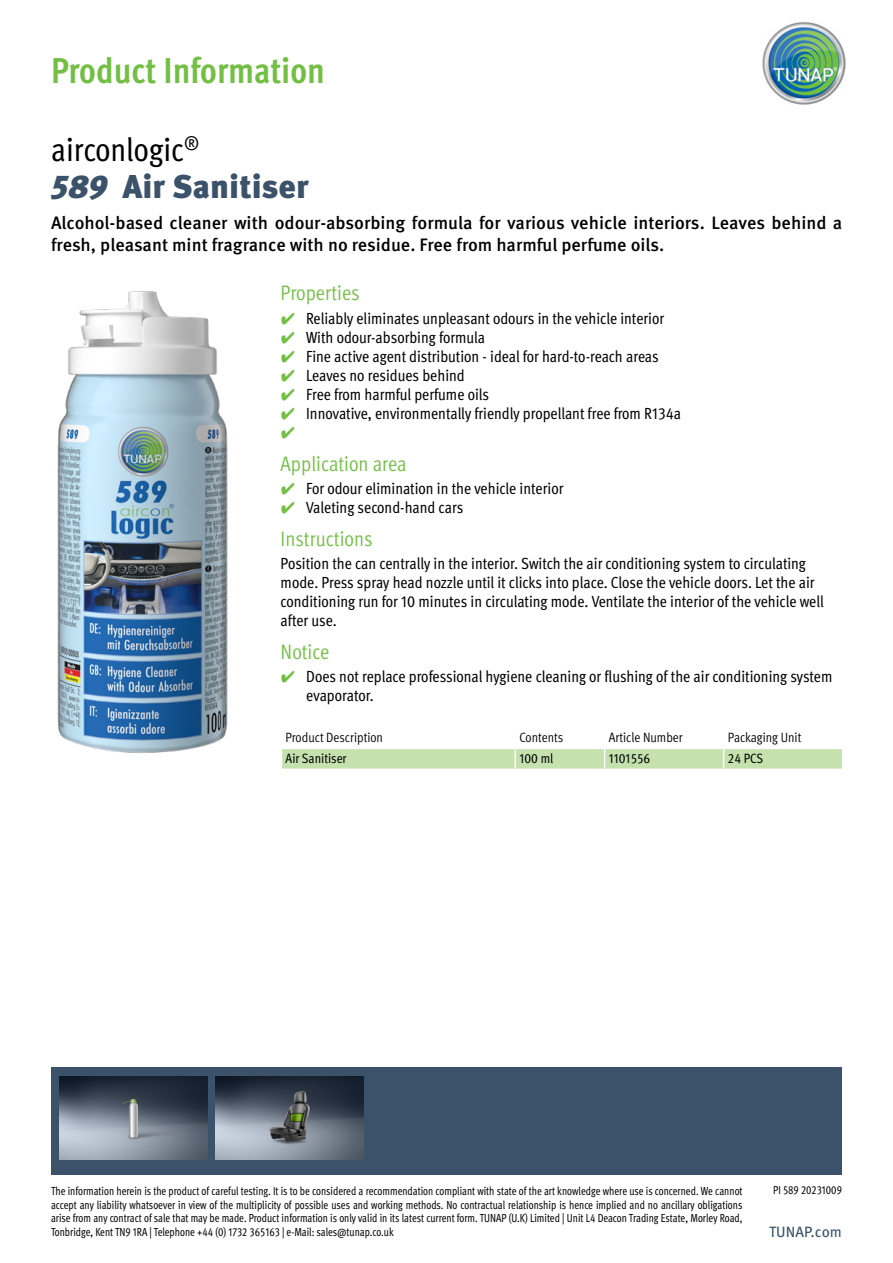
<style>
.page{position:relative;width:893px;height:1263px;background:#fff}
.page>*{position:absolute;margin:0;border:0;box-sizing:border-box;transform-origin:0 0}
.t1{font:700 condensed 36px "Meta Pro";color:#72bf44}
.t2{font:900 33px "Meta Pro";color:#3b526a}
.t3{font:condensed 33px "Meta Pro";color:#000}
.t4{font:condensed 21px "Meta Pro";color:#72bf44}
.t5{font:500 18px/21.6px "Meta Pro";color:#000}
.t6{font:condensed 16.2px/19px "Meta Pro";color:#000}
.t7{font:16.2px "Wuerth Global";color:#72bf44}
.t8{font:15px "Meta Pro";color:#3b526a}
.t9{font:condensed 13.5px "Meta Pro";color:#000}
.t10{font:condensed 13.5px "Meta Pro";color:#000}
.t11{font:condensed 11.7px/13.5px "Meta Pro";color:#000;text-align:justify;scale:.92 1}
.s1{font-style:italic}
.s2{font-family:"Wuerth Global";font-stretch:normal;color:#72bf44}
</style>
<div class="page">
<img style="left:762px;top:21px;width:84px;height:84px">
<div style="left:51px;top:1068px;width:790px;height:107px;background:#3b526a"></div>
<img style="left:59px;top:1076px;width:148px;height:83px">
<img style="left:216px;top:1076px;width:148px;height:83px">
<img style="left:57px;top:291px;width:171px;height:462px">
<svg style="left:281px;top:748px;width:562px;height:21px;background:#c9e3b4"></svg>
<h1 class="t1" style="left:51px;top:43px;width:275px">Product Information</h1>
<h2 class="t3" style="left:51px;top:125px;width:149px">airconlogic<sup>®</sup></h2>
<h2 class="t2" style="left:51px;top:161px;width:259px"><span class="s1">589</span> Air Sanitiser</h2>
<p class="t5" style="left:51px;top:211px;width:793px">Alcohol-based cleaner with odour-absorbing formula for various vehicle interiors. Leaves behind a fresh, pleasant mint fragrance with no residue. Free from harmful perfume oils.</p>
<p class="t4" style="left:281px;top:278px;width:81px">Properties</p>
<p class="t6" style="left:281px;top:307px;width:385px"><span class="s2">✔</span> Reliably eliminates unpleasant odours in the vehicle interior</p>
<p class="t6" style="left:281px;top:326px;width:206px"><span class="s2">✔</span> With odour-absorbing formula</p>
<p class="t6" style="left:281px;top:345px;width:380px"><span class="s2">✔</span> Fine active agent distribution - ideal for hard-to-reach areas</p>
<p class="t6" style="left:281px;top:365px;width:186px"><span class="s2">✔</span> Leaves no residues behind</p>
<p class="t6" style="left:281px;top:384px;width:210px"><span class="s2">✔</span> Free from harmful perfume oils</p>
<p class="t6" style="left:281px;top:403px;width:402px"><span class="s2">✔</span> Innovative, environmentally friendly propellant free from R134a</p>
<p class="t7" style="left:281px;top:423px;width:16px">✔</p>
<p class="t4" style="left:281px;top:448px;width:128px">Application area</p>
<p class="t6" style="left:281px;top:478px;width:284px"><span class="s2">✔</span> For odour elimination in the vehicle interior</p>
<p class="t6" style="left:281px;top:497px;width:184px"><span class="s2">✔</span> Valeting second-hand cars</p>
<p class="t4" style="left:281px;top:523px;width:94px">Instructions</p>
<p class="t6" style="left:281px;top:553px;width:545px">Position the can centrally in the interior. Switch the air conditioning system to circulating mode. Press spray head nozzle until it clicks into place. Close the vehicle doors. Let the air conditioning run for 10 minutes in circulating mode. Ventilate the interior of the vehicle well after use.</p>
<p class="t4" style="left:281px;top:636px;width:50px">Notice</p>
<p class="t6" style="left:306px;top:666px;width:528px;text-indent:-26px"><span class="s2">✔</span> Does not replace professional hygiene cleaning or flushing of the air conditioning system evaporator.</p>
<p class="t9" style="left:286px;top:727px;width:99px">Product Description</p>
<p class="t9" style="left:519px;top:727px;width:45px">Contents</p>
<p class="t9" style="left:609px;top:727px;width:75px">Article Number</p>
<p class="t9" style="left:728px;top:727px;width:75px">Packaging Unit</p>
<p class="t10" style="left:286px;top:748px;width:63px">Air Sanitiser</p>
<p class="t10" style="left:519px;top:748px;width:35px">100 ml</p>
<p class="t10" style="left:609px;top:748px;width:43px">1101556</p>
<p class="t10" style="left:728px;top:748px;width:37px">24 PCS</p>
<p class="t11" style="left:51px;top:1184px;width:753px">The information herein is the product of careful testing. It is to be considered a recommendation compliant with state of the art knowledge where use is concerned. We cannot accept any liability whatsoever in view of the multiplicity of possible uses and working methods. No contractual relationship is hence implied and no ancillary obligations arise from any contract of sale that may be made. Product information is only valid in its latest current form. TUNAP (U.K) Limited | Unit L4 Deacon Trading Estate, Morley Road, Tonbridge, Kent TN9 1RA | Telephone +44 (0) 1732 365163 | e-Mail: sales@tunap.co.uk</p>
<p class="t11" style="left:773px;top:1182px;width:76px">PI 589 20231009</p>
<p class="t8" style="left:769px;top:1220px;width:74px">TUNAP.com</p>
</div>
